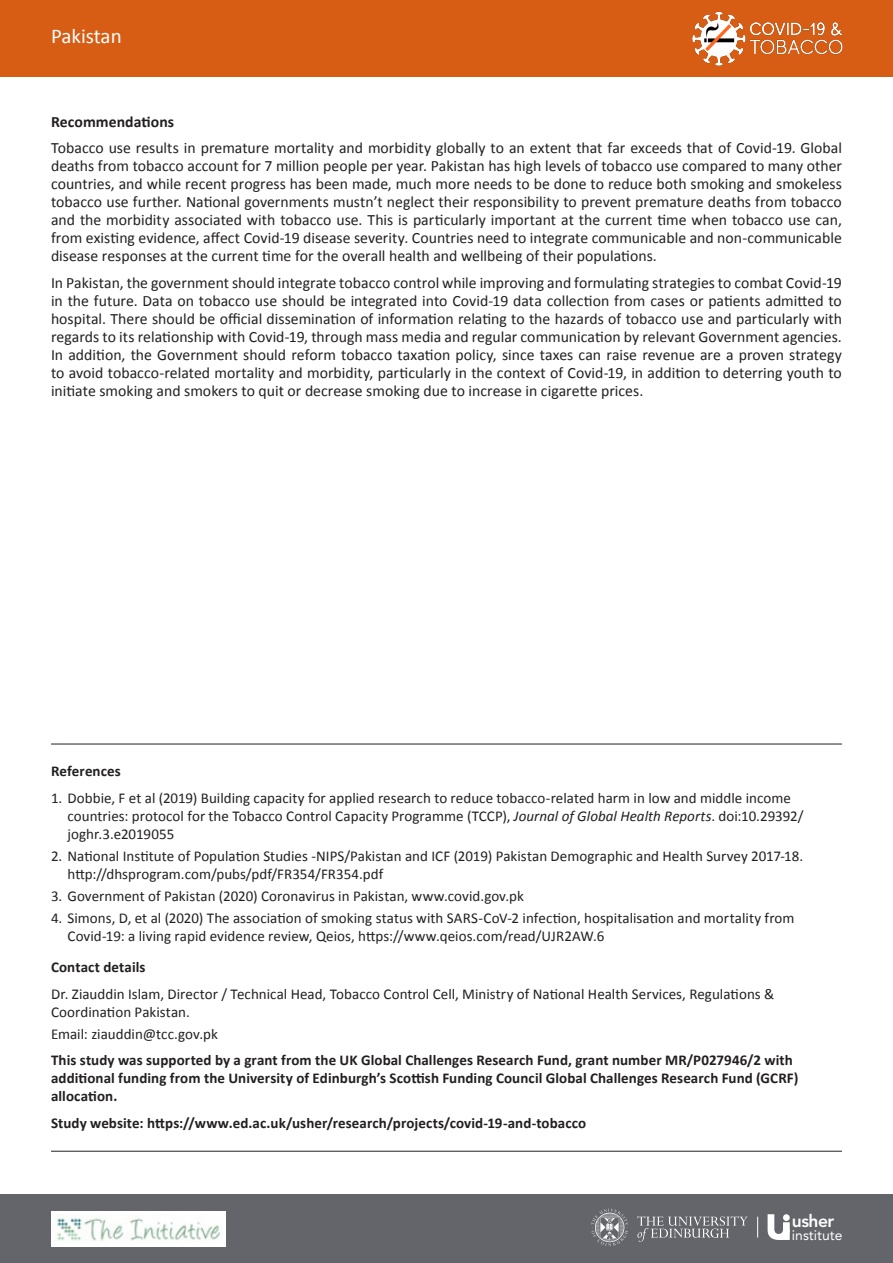
<style>
.page{position:relative;width:893px;height:1263px;background:#fff}
.page>*{position:absolute;margin:0;border:0;box-sizing:border-box;transform-origin:0 0}
.t1{font:21px "Calibri";color:#fff}
.t2{font:800 17.4px "Avenir";letter-spacing:-.03em;color:#fff}
.t3{font:15.75px/18px "Calibri";color:#231f20;text-align:justify}
.t4{font:700 15.75px "Calibri";letter-spacing:.005em;color:#231f20}
.t5{font:15px/18px "Calibri";letter-spacing:.005em;color:#231f20}
.t6{font:700 15px/18px "Calibri";letter-spacing:.005em;color:#231f20}
.t7{font:13.95px "Avenir";color:#fff}
.s1{font-style:italic}
</style>
<div class="page">
<div style="left:0;top:1194px;width:893px;height:69px;background:#63656a"></div>
<div style="left:0;top:0;width:893px;height:76px;background:#d75d14"></div>
<img style="left:692px;top:11px;width:151px;height:55px">
<svg style="left:768px;top:1214px;width:22px;height:26px"></svg>
<svg style="left:637px;top:1216px;width:110px;height:26px"></svg>
<svg style="left:591px;top:1209px;width:37px;height:37px"></svg>
<svg style="left:757px;top:1217px;width:1px;height:20px"></svg>
<div style="left:51px;top:1211px;width:175px;height:36px;background:#fff"></div>
<img style="left:56px;top:1214px;width:164px;height:28px">
<hr style="left:51px;top:744px;width:791px;height:1px;background:#231f20">
<hr style="left:51px;top:1151px;width:791px;height:1px;background:#231f20">
<p class="t1" style="left:51px;top:22px;width:72px">Pakistan</p>
<p class="t4" style="left:51px;top:110px;width:125px">Recommendations</p>
<p class="t3" style="left:51px;top:138px;width:792px">Tobacco use results in premature mortality and morbidity globally to an extent that far exceeds that of Covid-19. Global deaths from tobacco account for 7 million people per year. Pakistan has high levels of tobacco use compared to many other countries, and while recent progress has been made, much more needs to be done to reduce both smoking and smokeless tobacco use further. National governments mustn’t neglect their responsibility to prevent premature deaths from tobacco and the morbidity associated with tobacco use. This is particularly important at the current time when tobacco use can, from existing evidence, affect Covid-19 disease severity. Countries need to integrate communicable and non-communicable disease responses at the current time for the overall health and wellbeing of their populations.</p>
<p class="t3" style="left:51px;top:273px;width:792px">In Pakistan, the government should integrate tobacco control while improving and formulating strategies to combat Covid-19 in the future. Data on tobacco use should be integrated into Covid-19 data collection from cases or patients admitted to hospital. There should be official dissemination of information relating to the hazards of tobacco use and particularly with regards to its relationship with Covid-19, through mass media and regular communication by relevant Government agencies.<br>In addition, the Government should reform tobacco taxation policy, since taxes can raise revenue are a proven strategy to avoid tobacco-related mortality and morbidity, particularly in the context of Covid-19, in addition to deterring youth to initiate smoking and smokers to quit or decrease smoking due to increase in cigarette prices.</p>
<p class="t6" style="left:51px;top:761px;width:71px">References</p>
<p class="t5" style="left:68px;top:788px;width:738px;text-indent:-16px">1. Dobbie, F et al (2019) Building capacity for applied research to reduce tobacco-related harm in low and middle income countries: protocol for the Tobacco Control Capacity Programme (TCCP), <span class="s1">Journal of Global Health Reports</span>. doi:10.29392/ joghr.3.e2019055</p>
<p class="t5" style="left:68px;top:846px;width:737px;text-indent:-16px">2. National Institute of Population Studies -NIPS/Pakistan and ICF (2019) Pakistan Demographic and Health Survey 2017-18. http://dhsprogram.com/pubs/pdf/FR354/FR354.pdf</p>
<p class="t5" style="left:51px;top:887px;width:474px">3. Government of Pakistan (2020) Coronavirus in Pakistan, www.covid.gov.pk</p>
<p class="t5" style="left:68px;top:909px;width:728px;text-indent:-16px">4. Simons, D, et al (2020) The association of smoking status with SARS-CoV-2 infection, hospitalisation and mortality from<br>Covid-19: a living rapid evidence review, Qeios, https://www.qeios.com/read/UJR2AW.6</p>
<p class="t6" style="left:51px;top:957px;width:96px">Contact details</p>
<p class="t5" style="left:51px;top:984px;width:725px">Dr. Ziauddin Islam, Director / Technical Head, Tobacco Control Cell, Ministry of National Health Services, Regulations &amp;<br>Coordination Pakistan.</p>
<p class="t5" style="left:51px;top:1024px;width:168px">Email: ziauddin@tcc.gov.pk</p>
<p class="t6" style="left:51px;top:1051px;width:749px">This study was supported by a grant from the UK Global Challenges Research Fund, grant number MR/P027946/2 with additional funding from the University of Edinburgh’s Scottish Funding Council Global Challenges Research Fund (GCRF) allocation.</p>
<p class="t6" style="left:51px;top:1113px;width:537px">Study website: https://www.ed.ac.uk/usher/research/projects/covid-19-and-tobacco</p>
<p class="t2" style="left:792px;top:1208px;width:44px">usher</p>
<p class="t7" style="left:792px;top:1224px;width:52px">institute</p>
</div>
